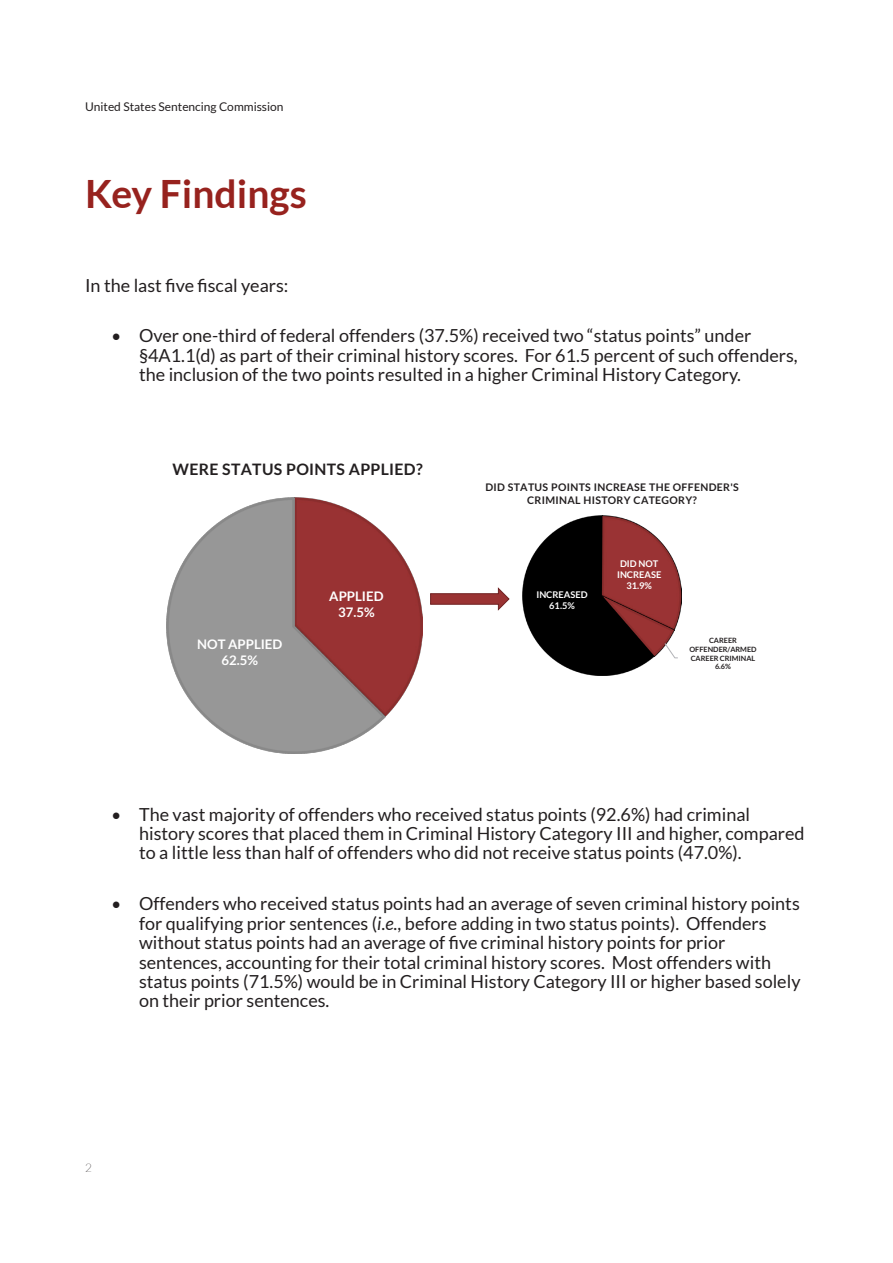
<style>
.page{position:relative;width:893px;height:1263px;background:#fff}
.page>*{position:absolute;margin:0;border:0;box-sizing:border-box;transform-origin:0 0}
.Title_-_section{font:700 39px "Lato";color:#97221e}
.t1{font:18px/19.5px "Lato";color:#231f20}
.t2{font:700 15.75px "Lato";letter-spacing:.02em;color:#231f20}
.t3{font:700 13.2px/15.8px "Lato";color:#fff;text-align:center}
.t4{font:12px "Lato";color:#231f20}
.t5{font:100 12px "Lato";color:#231f20}
.t6{font:700 10.5px/12.6px "Lato";letter-spacing:.03em;color:#231f20;text-align:center}
.t7{font:700 9.3px/11.1px "Lato";color:#fff;text-align:center}
.t8{font:700 7.35px/8.7px "Lato";letter-spacing:.005em;color:#231f20;text-align:center}
.s1{font-style:italic}
</style>
<div class="page">
<img style="left:385px;top:535px;width:38px;height:181px">
<img style="left:167px;top:497px;width:218px;height:256px">
<img style="left:522px;top:516px;width:132px;height:159px">
<img style="left:601px;top:516px;width:81px;height:114px">
<img style="left:600px;top:594px;width:74px;height:62px">
<svg style="left:664px;top:643px;width:14px;height:15px"></svg>
<svg style="left:430px;top:587px;width:80px;height:24px"></svg>
<p class="t4" style="left:85px;top:100px;width:200px">United States Sentencing Commission</p>
<p class="Title_-_section" style="left:85px;top:172px;width:223px">Key Findings</p>
<p class="t1" style="left:85px;top:275px;width:205px">In the last five fiscal years:</p>
<p class="t1" style="left:139px;top:326px;width:660px;text-indent:-27px">• Over one-third of federal offenders (37.5%) received two “status points” under §4A1.1(d) as part of their criminal history scores. For 61.5 percent of such offenders, the inclusion of the two points resulted in a higher Criminal History Category.</p>
<p class="t2" style="left:172px;top:460px;width:252px">WERE STATUS POINTS APPLIED?</p>
<p class="t3" style="left:197px;top:636px;width:87px">NOT APPLIED<br>62.5%</p>
<p class="t3" style="left:329px;top:588px;width:56px">APPLIED<br>37.5%</p>
<p class="t6" style="left:485px;top:481px;width:255px">DID STATUS POINTS INCREASE THE OFFENDER'S<br>CRIMINAL HISTORY CATEGORY?</p>
<p class="t7" style="left:536px;top:589px;width:53px">INCREASED<br>61.5%</p>
<p class="t7" style="left:617px;top:558px;width:46px">DID NOT<br>INCREASE<br>31.9%</p>
<p class="t8" style="left:689px;top:636px;width:69px">CAREER<br>OFFENDER/ARMED<br>CAREER CRIMINAL<br>6.6%</p>
<p class="t1" style="left:139px;top:804px;width:667px;text-indent:-27px">• The vast majority of offenders who received status points (92.6%) had criminal history scores that placed them in Criminal History Category III and higher, compared to a little less than half of offenders who did not receive status points (47.0%).</p>
<p class="t1" style="left:139px;top:894px;width:663px;text-indent:-27px">• Offenders who received status points had an average of seven criminal history points for qualifying prior sentences (<span class="s1">i.e.</span>, before adding in two status points). Offenders without status points had an average of five criminal history points for prior sentences, accounting for their total criminal history scores. Most offenders with status points (71.5%) would be in Criminal History Category III or higher based solely on their prior sentences.</p>
<p class="t5" style="left:85px;top:1159px;width:8px">2</p>
</div>
